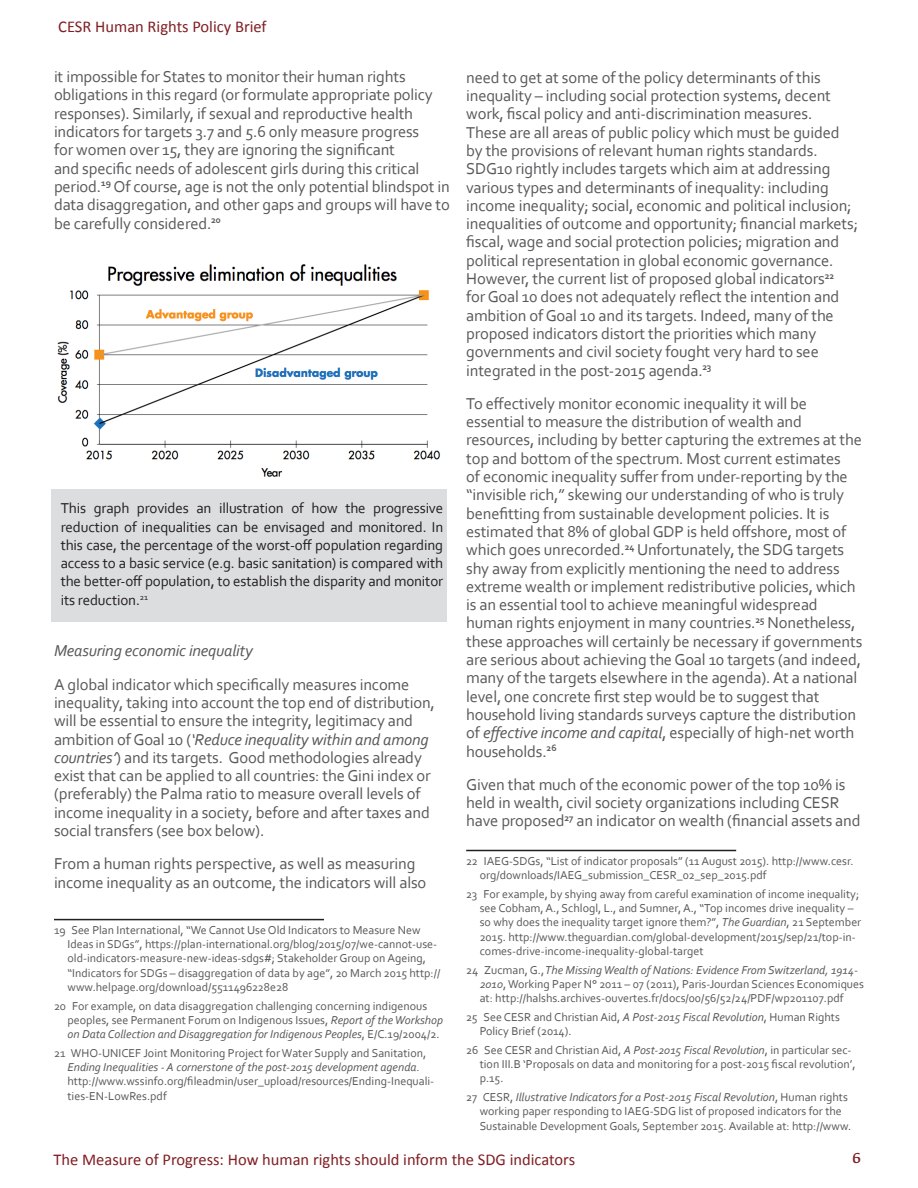
<style>
.page{position:relative;width:918px;height:1188px;background:#fff}
.page>*{position:absolute;margin:0;border:0;box-sizing:border-box;transform-origin:0 0}
.t1{font:16.5px/18.3px "Corbel";letter-spacing:-.01em;color:#57585a}
.t2{font:16.5px "Calibri";color:#801e23}
.t3{font:italic 16.5px "Corbel";letter-spacing:-.01em;color:#57585a}
.t4{font:15px/18.3px "Corbel";letter-spacing:-.01em;color:#231f20;text-align:justify}
.t5{font:15px "Kefa";color:#801e23}
.footnote-final{font:12px/14.2px "Corbel";color:#57585a}
.s1{font-style:italic}
</style>
<div class="page">
<div style="left:51px;top:315px;width:396px;height:307px;background:#dcdddf"></div>
<hr style="left:54px;top:919px;width:270px;height:1px;background:#231f20">
<hr style="left:466px;top:850px;width:270px;height:1px;background:#231f20">
<img style="left:51px;top:264px;width:396px;height:225px">
<p class="t2" style="left:58px;top:16px;width:210px">CESR Human Rights Policy Brief</p>
<p class="t1" style="left:54px;top:67px;width:397px">it impossible for States to monitor their human rights obligations in this regard (or formulate appropriate policy responses). Similarly, if sexual and reproductive health indicators for targets 3.7 and 5.6 only measure progress<br>for women over 15, they are ignoring the significant<br>and specific needs of adolescent girls during this critical period.<sup>19</sup> Of course, age is not the only potential blindspot in data disaggregation, and other gaps and groups will have to be carefully considered.<sup>20</sup></p>
<p class="t4" style="left:61px;top:499px;width:384px">This graph provides an illustration of how the progressive reduction of inequalities can be envisaged and monitored. In this case, the percentage of the worst-off population regarding access to a basic service (e.g. basic sanitation) is compared with the better-off population, to establish the disparity and monitor its reduction.<sup>21</sup></p>
<p class="t3" style="left:54px;top:641px;width:200px">Measuring economic inequality</p>
<p class="t1" style="left:54px;top:675px;width:382px">A global indicator which specifically measures income inequality, taking into account the top end of distribution, will be essential to ensure the integrity, legitimacy and ambition of Goal 10 (<span class="s1">‘Reduce inequality within and among countries’</span>) and its targets. Good methodologies already exist that can be applied to all countries: the Gini index or (preferably) the Palma ratio to measure overall levels of income inequality in a society, before and after taxes and social transfers (see box below).</p>
<p class="t1" style="left:54px;top:854px;width:374px">From a human rights perspective, as well as measuring income inequality as an outcome, the indicators will also</p>
<p class="footnote-final" style="left:68px;top:922px;width:374px;text-indent:-14px">19 See Plan International, “We Cannot Use Old Indicators to Measure New Ideas in SDGs”, https://plan-international.org/blog/2015/07/we-cannot-use&shy;old-indicators-measure-new-ideas-sdgs#; Stakeholder Group on Ageing, “Indicators for SDGs – disaggregation of data by age”, 20 March 2015 http:// www.helpage.org/download/5511496228e28</p>
<p class="footnote-final" style="left:68px;top:998px;width:377px;text-indent:-14px">20 For example, on data disaggregation challenging concerning indigenous peoples, see Permanent Forum on Indigenous Issues, <span class="s1">Report of the Workshop on Data Collection and Disaggregation for Indigenous Peoples</span>, E/C.19/2004/2.</p>
<p class="footnote-final" style="left:68px;top:1045px;width:368px;text-indent:-14px">21 WHO-UNICEF Joint Monitoring Project for Water Supply and Sanitation, <span class="s1">Ending Inequalities - A cornerstone of the post-2015 development agenda. </span>http://www.wssinfo.org/fileadmin/user_upload/resources/Ending-Inequali&shy;ties-EN-LowRes.pdf</p>
<p class="t1" style="left:466px;top:68px;width:393px">need to get at some of the policy determinants of this inequality – including social protection systems, decent work, fiscal policy and anti-discrimination measures.<br>These are all areas of public policy which must be guided by the provisions of relevant human rights standards.<br>SDG10 rightly includes targets which aim at addressing various types and determinants of inequality: including income inequality; social, economic and political inclusion; inequalities of outcome and opportunity; financial markets; fiscal, wage and social protection policies; migration and political representation in global economic governance.<br>However, the current list of proposed global indicators<sup>22<br></sup>for Goal 10 does not adequately reflect the intention and ambition of Goal 10 and its targets. Indeed, many of the proposed indicators distort the priorities which many governments and civil society fought very hard to see integrated in the post-2015 agenda.<sup>23</sup></p>
<p class="t1" style="left:466px;top:394px;width:398px">To effectively monitor economic inequality it will be essential to measure the distribution of wealth and resources, including by better capturing the extremes at the top and bottom of the spectrum. Most current estimates<br>of economic inequality suffer from under-reporting by the “invisible rich,” skewing our understanding of who is truly benefitting from sustainable development policies. It is estimated that 8% of global GDP is held offshore, most of which goes unrecorded.<sup>24</sup> Unfortunately, the SDG targets shy away from explicitly mentioning the need to address extreme wealth or implement redistributive policies, which is an essential tool to achieve meaningful widespread human rights enjoyment in many countries.<sup>25</sup> Nonetheless, these approaches will certainly be necessary if governments are serious about achieving the Goal 10 targets (and indeed, many of the targets elsewhere in the agenda). At a national level, one concrete first step would be to suggest that household living standards surveys capture the distribution of <span class="s1">effective income and capital</span>, especially of high-net worth households.<sup>26</sup></p>
<p class="t1" style="left:466px;top:775px;width:396px">Given that much of the economic power of the top 10% is held in wealth, civil society organizations including CESR have proposed<sup>27</sup> an indicator on wealth (financial assets and</p>
<p class="footnote-final" style="left:480px;top:853px;width:375px;text-indent:-14px">22 IAEG-SDGs, “List of indicator proposals” (11 August 2015). http://www.cesr. org/downloads/IAEG_submission_CESR_02_sep_2015.pdf</p>
<p class="footnote-final" style="left:480px;top:886px;width:383px;text-indent:-14px">23 For example, by shying away from careful examination of income inequality; see Cobham, A., Schlogl, L., and Sumner, A., “Top incomes drive inequality – so why does the inequality target ignore them?”, <span class="s1">The Guardian</span>, 21 September 2015. http://www.theguardian.com/global-development/2015/sep/21/top-in&shy;comes-drive-income-inequality-global-target</p>
<p class="footnote-final" style="left:480px;top:962px;width:386px;text-indent:-14px">24 Zucman, G., <span class="s1">The Missing Wealth of Nations: Evidence From Switzerland, 1914-<br>2010</span>, Working Paper N° 2011 – 07 (2011), Paris-Jourdan Sciences Economiques at: http://halshs.archives-ouvertes.fr/docs/00/56/52/24/PDF/wp201107.pdf</p>
<p class="footnote-final" style="left:480px;top:1009px;width:362px;text-indent:-14px">25 See CESR and Christian Aid, <span class="s1">A Post-2015 Fiscal Revolution</span>, Human Rights<br>Policy Brief (2014).</p>
<p class="footnote-final" style="left:480px;top:1042px;width:377px;text-indent:-14px">26 See CESR and Christian Aid, <span class="s1">A Post-2015 Fiscal Revolution</span>, in particular sec&shy;tion III.B ‘Proposals on data and monitoring for a post-2015 fiscal revolution’, p.15.</p>
<p class="footnote-final" style="left:480px;top:1090px;width:373px;text-indent:-14px">27 CESR, <span class="s1">Illustrative Indicators for a Post-2015 Fiscal Revolution</span>, Human rights working paper responding to IAEG-SDG list of proposed indicators for the<br>Sustainable Development Goals, September 2015. Available at: http://www.</p>
<p class="t2" style="left:54px;top:1149px;width:523px">The Measure of Progress: How human rights should inform the SDG indicators</p>
<p class="t5" style="left:852px;top:1149px;width:11px">6</p>
</div>
